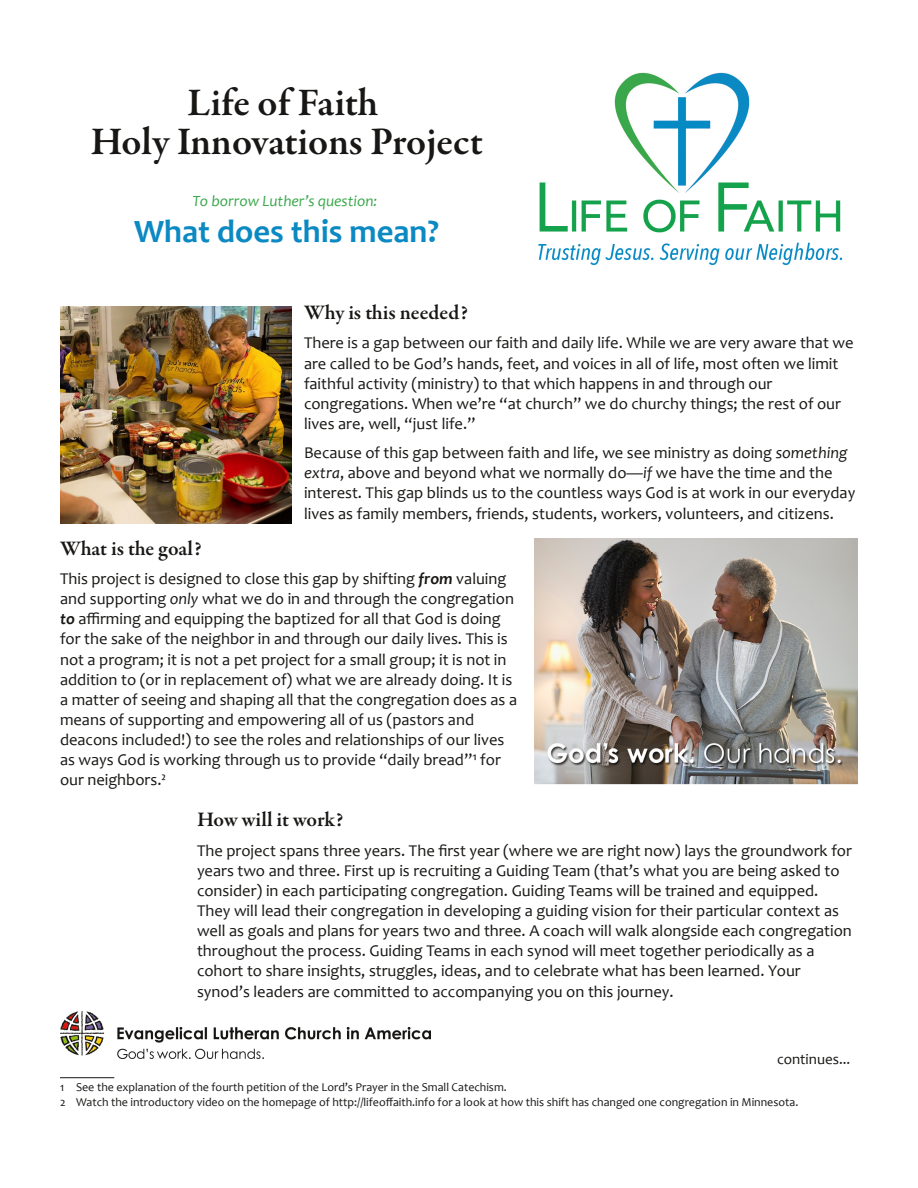
<style>
.page{position:relative;width:918px;height:1188px;background:#fff}
.page>*{position:absolute;margin:0;border:0;box-sizing:border-box;transform-origin:0 0}
.t1{font:600 39.75px/39.2px "Garamond Premr Pro";letter-spacing:-.005em;color:#181715;text-align:center}
.t2{font:700 32.7px "Candara";color:#0b89c3}
.t3{font:600 21px "Garamond Premr Pro";letter-spacing:-.005em;color:#181715}
.t4{font:16.5px/20.1px "Candara";color:#181715}
.t5{font:italic 15.6px "Candara";color:#39a74b}
.t6{font:15px "Candara";color:#181715}
.t7{font:12px/14.7px "Candara";color:#181715}
.s1{font-style:italic}
.s2{font-weight:700;font-style:italic}
</style>
<div class="page">
<img style="left:60px;top:306px;width:232px;height:218px">
<hr style="left:60px;top:1077px;width:54px;height:1px;background:#181715">
<img style="left:534px;top:538px;width:324px;height:246px">
<img style="left:538px;top:72px;width:305px;height:194px">
<img style="left:60px;top:1011px;width:371px;height:48px">
<h1 class="t1" style="left:90px;top:87px;width:394px">Life of Faith<br>Holy Innovations Project</h1>
<p class="t5" style="left:192px;top:191px;width:186px">To borrow Luther’s question:</p>
<h2 class="t2" style="left:134px;top:211px;width:306px">What does this mean?</h2>
<p class="t3" style="left:304px;top:304px;width:165px">Why is this needed?</p>
<p class="t4" style="left:304px;top:333px;width:551px">There is a gap between our faith and daily life. While we are very aware that we are called to be God’s hands, feet, and voices in all of life, most often we limit faithful activity (ministry) to that which happens in and through our congregations. When we’re “at church” we do churchy things; the rest of our lives are, well, “just life.”</p>
<p class="t4" style="left:304px;top:442px;width:553px">Because of this gap between faith and life, we see ministry as doing <span class="s1">something extra</span>, above and beyond what we normally do—<span class="s1">if</span> we have the time and the interest. This gap blinds us to the countless ways God is at work in our everyday lives as family members, friends, students, workers, volunteers, and citizens.</p>
<p class="t3" style="left:60px;top:540px;width:143px">What is the goal?</p>
<p class="t4" style="left:60px;top:568px;width:459px">This project is designed to close this gap by shifting <span class="s2">from</span> valuing and supporting <span class="s1">only</span> what we do in and through the congregation <span class="s2">to</span> affirming and equipping the baptized for all that God is doing for the sake of the neighbor in and through our daily lives. This is not a program; it is not a pet project for a small group; it is not in addition to (or in replacement of) what we are already doing. It is a matter of seeing and shaping all that the congregation does as a means of supporting and empowering all of us (pastors and deacons included!) to see the roles and relationships of our lives as ways God is working through us to provide “daily bread”¹ for our neighbors.²</p>
<p class="t3" style="left:197px;top:811px;width:148px">How will it work?</p>
<p class="t4" style="left:197px;top:840px;width:656px">The project spans three years. The first year (where we are right now) lays the groundwork for years two and three. First up is recruiting a Guiding Team (that’s what you are being asked to consider) in each participating congregation. Guiding Teams will be trained and equipped.<br>They will lead their congregation in developing a guiding vision for their particular context as well as goals and plans for years two and three. A coach will walk alongside each congregation throughout the process. Guiding Teams in each synod will meet together periodically as a cohort to share insights, struggles, ideas, and to celebrate what has been learned. Your synod’s leaders are committed to accompanying you on this journey.</p>
<p class="t6" style="left:777px;top:1050px;width:75px">continues...</p>
<p class="t7" style="left:60px;top:1080px;width:740px">1 See the explanation of the fourth petition of the Lord’s Prayer in the Small Catechism.<br>2 Watch the introductory video on the homepage of http://lifeoffaith.info for a look at how this shift has changed one congregation in Minnesota.</p>
</div>
